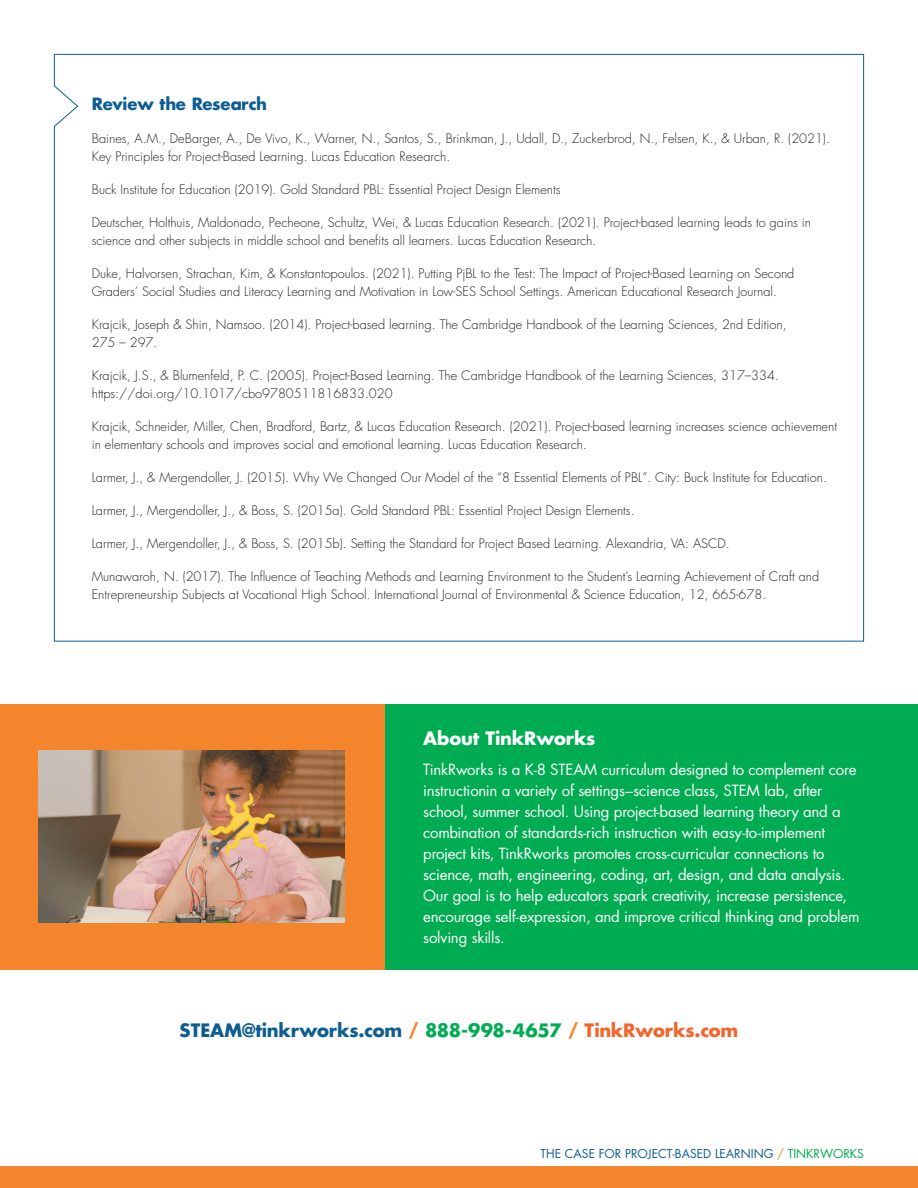
<style>
.page{position:relative;width:918px;height:1188px;background:#fff}
.page>*{position:absolute;margin:0;border:0;box-sizing:border-box;transform-origin:0 0}
.t1{font:700 18px "Futura MDFOG";letter-spacing:-.015em;color:#0e5d91}
.t2{font:700 18px "Futura MDFOG";letter-spacing:-.005em;color:#fff}
.t3{font:700 16.5px "Futura MDFOG";letter-spacing:-.015em;color:#0e5d91}
.t4{font:15px/21px "Futura MDFOG";letter-spacing:-.01em;color:#fff}
.t5{font:300 12.75px/18px "Futura MDFOG";color:#231f20}
.t6{font:12px "Futura MDFOG";color:#0e5d91}
.s1{color:#f5852c}
.s2{color:#00ac51}
.s3{color:#f2652d}
</style>
<div class="page">
<div style="left:0;top:1167px;width:918px;height:21px;background:#f5852c"></div>
<div style="left:0;top:704px;width:388px;height:266px;background:#f5852c"></div>
<div style="left:385px;top:704px;width:533px;height:266px;background:#00ac51"></div>
<svg style="left:53px;top:54px;width:811px;height:588px"></svg>
<img style="left:39px;top:751px;width:305px;height:171px">
<p class="t3" style="left:92px;top:93px;width:177px">Review the Research</p>
<p class="t5" style="left:92px;top:130px;width:740px">Baines, A.M., DeBarger, A., De Vivo, K., Warner, N., Santos, S., Brinkman, J., Udall, D., Zuckerbrod, N., Felsen, K., &amp; Urban, R. (2021).<br>Key Principles for Project-Based Learning. Lucas Education Research.</p>
<p class="t5" style="left:92px;top:181px;width:470px">Buck Institute for Education (2019). Gold Standard PBL: Essential Project Design Elements</p>
<p class="t5" style="left:92px;top:214px;width:721px">Deutscher, Holthuis, Maldonado, Pecheone, Schultz, Wei, &amp; Lucas Education Research. (2021). Project-based learning leads to gains in science and other subjects in middle school and benefits all learners. Lucas Education Research.</p>
<p class="t5" style="left:92px;top:265px;width:704px">Duke, Halvorsen, Strachan, Kim, &amp; Konstantopoulos. (2021). Putting PjBL to the Test: The Impact of Project-Based Learning on Second<br>Graders’ Social Studies and Literacy Learning and Motivation in Low-SES School Settings. American Educational Research Journal.</p>
<p class="t5" style="left:92px;top:316px;width:696px">Krajcik, Joseph &amp; Shin, Namsoo. (2014). Project-based learning. The Cambridge Handbook of the Learning Sciences, 2nd Edition,<br>275 – 297.</p>
<p class="t5" style="left:92px;top:367px;width:689px">Krajcik, J.S., &amp; Blumenfeld, P. C. (2005). Project-Based Learning. The Cambridge Handbook of the Learning Sciences, 317–334. https://doi.org/10.1017/cbo9780511816833.020</p>
<p class="t5" style="left:92px;top:418px;width:747px">Krajcik, Schneider, Miller, Chen, Bradford, Bartz, &amp; Lucas Education Research. (2021). Project-based learning increases science achievement in elementary schools and improves social and emotional learning. Lucas Education Research.</p>
<p class="t5" style="left:92px;top:469px;width:737px">Larmer, J., &amp; Mergendoller, J. (2015). Why We Changed Our Model of the “8 Essential Elements of PBL”. City: Buck Institute for Education.</p>
<p class="t5" style="left:92px;top:502px;width:544px">Larmer, J., Mergendoller, J., &amp; Boss, S. (2015a). Gold Standard PBL: Essential Project Design Elements.</p>
<p class="t5" style="left:92px;top:535px;width:640px">Larmer, J., Mergendoller, J., &amp; Boss, S. (2015b). Setting the Standard for Project Based Learning. Alexandria, VA: ASCD.</p>
<p class="t5" style="left:92px;top:568px;width:729px">Munawaroh, N. (2017). The Influence of Teaching Methods and Learning Environment to the Student’s Learning Achievement of Craft and<br>Entrepreneurship Subjects at Vocational High School. International Journal of Environmental &amp; Science Education, 12, 665-678.</p>
<h1 class="t2" style="left:423px;top:726px;width:174px">About TinkRworks</h1>
<p class="t4" style="left:423px;top:759px;width:438px">TinkRworks is a K-8 STEAM curriculum designed to complement core instructionin a variety of settings–science class, STEM lab, after school, summer school. Using project-based learning theory and a combination of standards-rich instruction with easy-to-implement project kits, TinkRworks promotes cross-curricular connections to science, math, engineering, coding, art, design, and data analysis.<br>Our goal is to help educators spark creativity, increase persistence, encourage self-expression, and improve critical thinking and problem solving skills.</p>
<h1 class="t1" style="left:180px;top:1018px;width:560px">STEAM@tinkrworks.com <span class="s1">/</span> <span class="s2">888-998-4657</span> <span class="s1">/</span> <span class="s3">TinkRworks.com</span></h1>
<p class="t6" style="left:541px;top:1145px;width:325px">THE CASE FOR PROJECT-BASED LEARNING <span class="s1">/</span> <span class="s2">TINKRWORKS</span></p>
</div>
